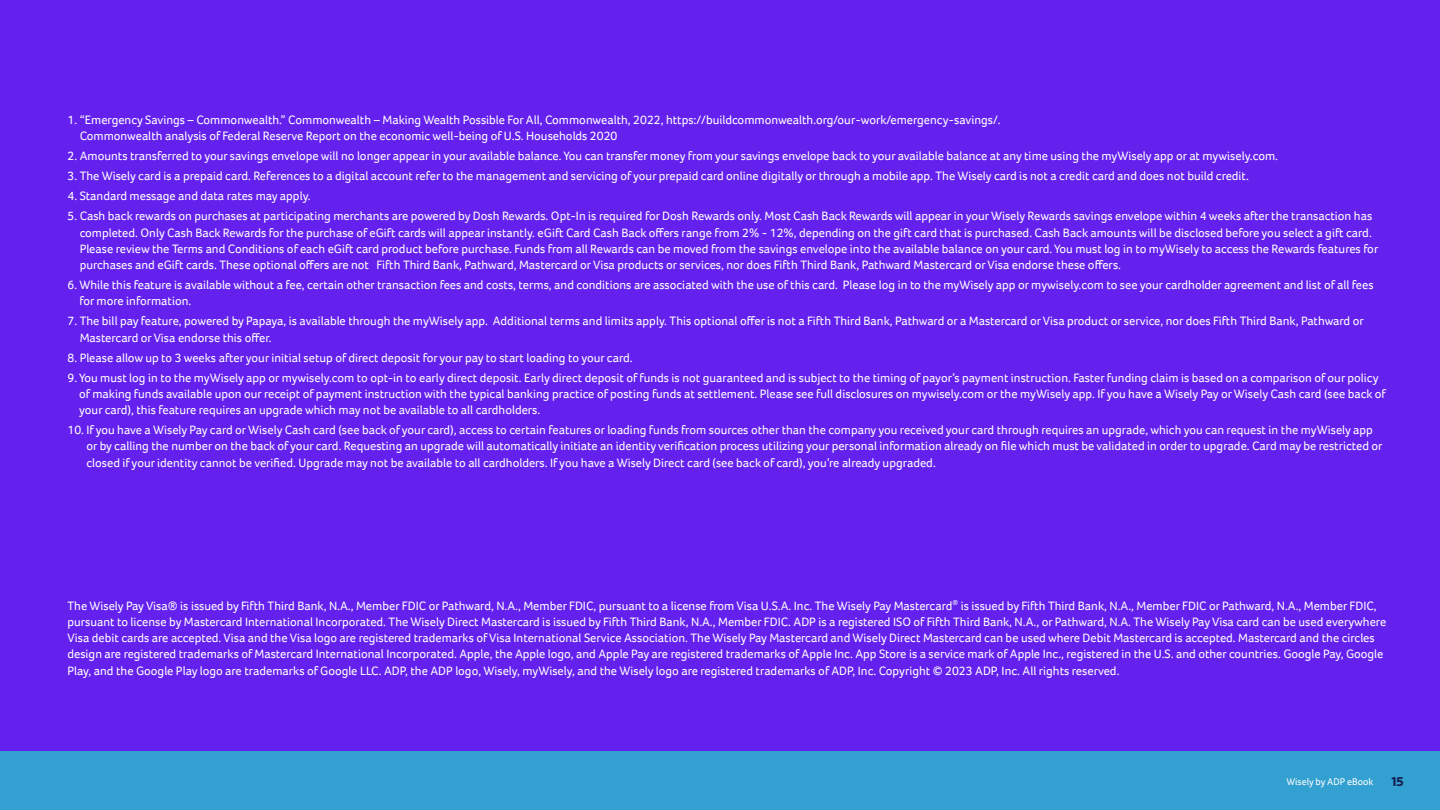
<style>
.page{position:relative;width:1440px;height:810px;background:#fff}
.page>*{position:absolute;margin:0;border:0;box-sizing:border-box;transform-origin:0 0}
.t1{font:12.5px/16.2px "Foco";color:#fff}
.t2{font:700 12.5px "Specter";color:#121c4e}
.t3{font:10px "Foco";color:#fff}
</style>
<div class="page">
<div style="left:0;top:0;width:1440px;height:752px;background:#6420ed"></div>
<div style="left:0;top:752px;width:1440px;height:58px;background:#32a0d0"></div>
<p class="t1" style="left:80px;top:112px;width:922px;text-indent:-12px">1. “Emergency Savings – Commonwealth.” Commonwealth – Making Wealth Possible For All, Commonwealth, 2022, https://buildcommonwealth.org/our-work/emergency-savings/.<br>Commonwealth analysis of Federal Reserve Report on the economic well-being of U.S. Households 2020</p>
<p class="t1" style="left:68px;top:148px;width:1212px">2. Amounts transferred to your savings envelope will no longer appear in your available balance. You can transfer money from your savings envelope back to your available balance at any time using the myWisely app or at mywisely.com.</p>
<p class="t1" style="left:68px;top:168px;width:1183px">3. The Wisely card is a prepaid card. References to a digital account refer to the management and servicing of your prepaid card online digitally or through a mobile app. The Wisely card is not a credit card and does not build credit.</p>
<p class="t1" style="left:68px;top:188px;width:245px">4. Standard message and data rates may apply.</p>
<p class="t1" style="left:80px;top:208px;width:1300px;text-indent:-12px">5. Cash back rewards on purchases at participating merchants are powered by Dosh Rewards. Opt-In is required for Dosh Rewards only. Most Cash Back Rewards will appear in your Wisely Rewards savings envelope within 4 weeks after the transaction has completed. Only Cash Back Rewards for the purchase of eGift cards will appear instantly. eGift Card Cash Back offers range from 2% - 12%, depending on the gift card that is purchased. Cash Back amounts will be disclosed before you select a gift card.<br>Please review the Terms and Conditions of each eGift card product before purchase. Funds from all Rewards can be moved from the savings envelope into the available balance on your card. You must log in to myWisely to access the Rewards features for purchases and eGift cards. These optional offers are not Fifth Third Bank, Pathward, Mastercard or Visa products or services, nor does Fifth Third Bank, Pathward Mastercard or Visa endorse these offers.</p>
<p class="t1" style="left:79px;top:277px;width:1296px;text-indent:-12px">6. While this feature is available without a fee, certain other transaction fees and costs, terms, and conditions are associated with the use of this card. Please log in to the myWisely app or mywisely.com to see your cardholder agreement and list of all fees for more information.</p>
<p class="t1" style="left:80px;top:313px;width:1286px;text-indent:-12px">7. The bill pay feature, powered by Papaya, is available through the myWisely app. Additional terms and limits apply. This optional offer is not a Fifth Third Bank, Pathward or a Mastercard or Visa product or service, nor does Fifth Third Bank, Pathward or<br>Mastercard or Visa endorse this offer.</p>
<p class="t1" style="left:68px;top:349px;width:567px">8. Please allow up to 3 weeks after your initial setup of direct deposit for your pay to start loading to your card.</p>
<p class="t1" style="left:79px;top:369px;width:1308px;text-indent:-12px">9. You must log in to the myWisely app or mywisely.com to opt-in to early direct deposit. Early direct deposit of funds is not guaranteed and is subject to the timing of payor’s payment instruction. Faster funding claim is based on a comparison of our policy of making funds available upon our receipt of payment instruction with the typical banking practice of posting funds at settlement. Please see full disclosures on mywisely.com or the myWisely app. If you have a Wisely Pay or Wisely Cash card (see back of your card), this feature requires an upgrade which may not be available to all cardholders.</p>
<p class="t1" style="left:87px;top:422px;width:1298px;text-indent:-19px">10. If you have a Wisely Pay card or Wisely Cash card (see back of your card), access to certain features or loading funds from sources other than the company you received your card through requires an upgrade, which you can request in the myWisely app or by calling the number on the back of your card. Requesting an upgrade will automatically initiate an identity verification process utilizing your personal information already on file which must be validated in order to upgrade. Card may be restricted or closed if your identity cannot be verified. Upgrade may not be available to all cardholders. If you have a Wisely Direct card (see back of card), you’re already upgraded.</p>
<p class="t1" style="left:68px;top:597px;width:1320px">The Wisely Pay Visa® is issued by Fifth Third Bank, N.A., Member FDIC or Pathward, N.A., Member FDIC, pursuant to a license from Visa U.S.A. Inc. The Wisely Pay Mastercard<sup>®</sup> is issued by Fifth Third Bank, N.A., Member FDIC or Pathward, N.A., Member FDIC, pursuant to license by Mastercard International Incorporated. The Wisely Direct Mastercard is issued by Fifth Third Bank, N.A., Member FDIC. ADP is a registered ISO of Fifth Third Bank, N.A., or Pathward, N.A. The Wisely Pay Visa card can be used everywhere Visa debit cards are accepted. Visa and the Visa logo are registered trademarks of Visa International Service Association. The Wisely Pay Mastercard and Wisely Direct Mastercard can be used where Debit Mastercard is accepted. Mastercard and the circles design are registered trademarks of Mastercard International Incorporated. Apple, the Apple logo, and Apple Pay are registered trademarks of Apple Inc. App Store is a service mark of Apple Inc., registered in the U.S. and other countries. Google Pay, Google Play, and the Google Play logo are trademarks of Google LLC. ADP, the ADP logo, Wisely, myWisely, and the Wisely logo are registered trademarks of ADP, Inc. Copyright © 2023 ADP, Inc. All rights reserved.</p>
<p class="t3" style="left:1286px;top:775px;width:89px">Wisely by ADP eBook</p>
<p class="t2" style="left:1391px;top:773px;width:14px">15</p>
</div>
